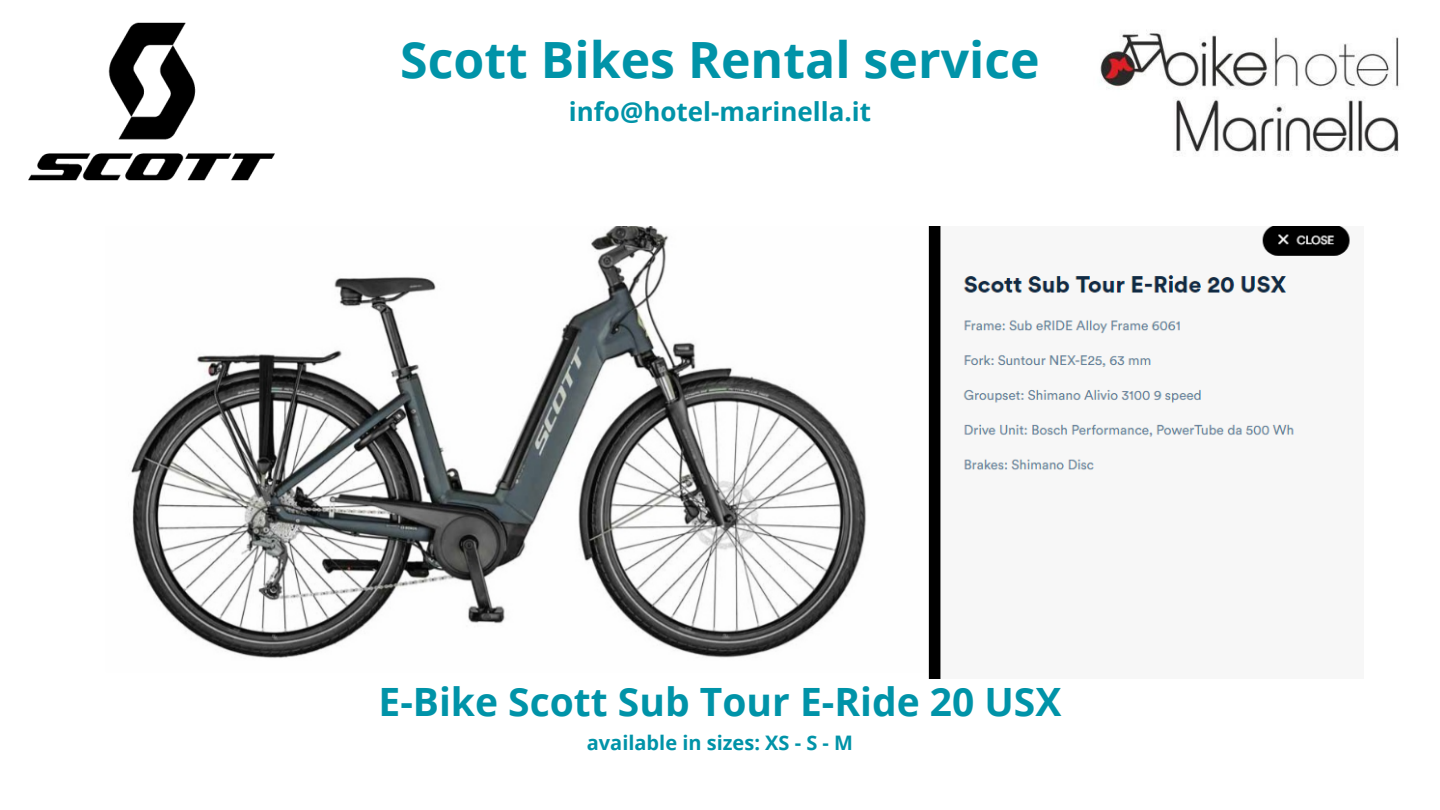
<style>
.page{position:relative;width:1440px;height:810px;background:#fff}
.page>*{position:absolute;margin:0;border:0;box-sizing:border-box;transform-origin:0 0}
.t1{font:700 50px "Open Sans";color:#0093a8}
.t2{font:700 39px "Open Sans";color:#0093a8}
.t3{font:700 26px "Open Sans";color:#0093a8}
.t4{font:700 20px "Open Sans";color:#0093a8}
</style>
<div class="page">
<img style="left:28px;top:22px;width:247px;height:159px">
<img style="left:131px;top:226px;width:1219px;height:453px">
<img style="left:1100px;top:30px;width:299px;height:126px">
<p class="t1" style="left:400px;top:25px;width:641px">Scott Bikes Rental service</p>
<p class="t3" style="left:569px;top:93px;width:304px">info@hotel-marinella.it</p>
<h1 class="t2" style="left:379px;top:675px;width:684px">E-Bike Scott Sub Tour E-Ride 20 USX</h1>
<p class="t4" style="left:587px;top:729px;width:268px">available in sizes: XS - S - M</p>
</div>
